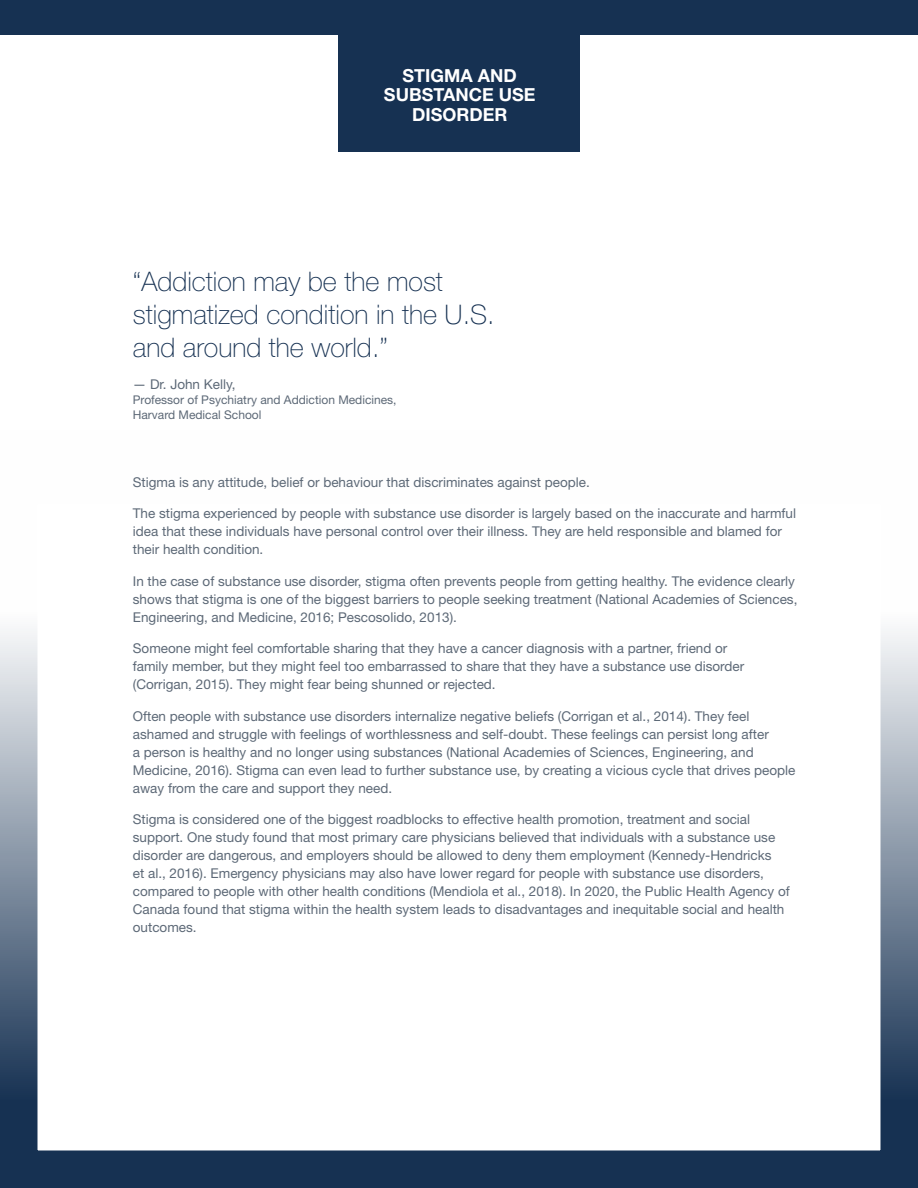
<style>
.page{position:relative;width:918px;height:1188px;background:#fff}
.page>*{position:absolute;margin:0;border:0;box-sizing:border-box;transform-origin:0 0}
.Paragraph_Text{font:100 27px/33px "Helvetica Neue LT Std";color:#163152}
.Paragraph_Text-2{font:700 18px/19.5px "Helvetica Neue LT Std";color:#fff;text-align:center}
.Paragraph_Text-3{font:13.5px/18px "Helvetica Neue LT Std";color:#5d6977}
.Paragraph_Text-4{font:12px/15px "Helvetica Neue LT Std";color:#5d6977}
</style>
<div class="page">
<div style="left:0;top:0;width:918px;height:35px;background:#163152"></div>
<svg style="left:0;top:629px;width:918px;height:559px"></svg>
<div style="left:338px;top:0;width:242px;height:151px;background:#163152"></div>
<p class="Paragraph_Text-2" style="left:384px;top:65px;width:153px">STIGMA AND<br>SUBSTANCE USE<br>DISORDER</p>
<p class="Paragraph_Text" style="left:133px;top:265px;width:363px">“Addiction may be the most stigmatized condition in the U.S. and around the world.”</p>
<p class="Paragraph_Text-3" style="left:133px;top:375px;width:104px">— Dr. John Kelly,</p>
<p class="Paragraph_Text-4" style="left:133px;top:392px;width:265px">Professor of Psychiatry and Addiction Medicines,<br>Harvard Medical School</p>
<p class="Paragraph_Text-3" style="left:133px;top:473px;width:459px">Stigma is any attitude, belief or behaviour that discriminates against people.</p>
<p class="Paragraph_Text-3" style="left:133px;top:505px;width:665px">The stigma experienced by people with substance use disorder is largely based on the inaccurate and harmful idea that these individuals have personal control over their illness. They are held responsible and blamed for their health condition.</p>
<p class="Paragraph_Text-3" style="left:133px;top:572px;width:666px">In the case of substance use disorder, stigma often prevents people from getting healthy. The evidence clearly shows that stigma is one of the biggest barriers to people seeking treatment (National Academies of Sciences,<br>Engineering, and Medicine, 2016; Pescosolido, 2013).</p>
<p class="Paragraph_Text-3" style="left:133px;top:640px;width:613px">Someone might feel comfortable sharing that they have a cancer diagnosis with a partner, friend or family member, but they might feel too embarrassed to share that they have a substance use disorder (Corrigan, 2015). They might fear being shunned or rejected.</p>
<p class="Paragraph_Text-3" style="left:133px;top:707px;width:664px">Often people with substance use disorders internalize negative beliefs (Corrigan et al., 2014). They feel ashamed and struggle with feelings of worthlessness and self-doubt. These feelings can persist long after<br>a person is healthy and no longer using substances (National Academies of Sciences, Engineering, and Medicine, 2016). Stigma can even lead to further substance use, by creating a vicious cycle that drives people away from the care and support they need.</p>
<p class="Paragraph_Text-3" style="left:133px;top:811px;width:658px">Stigma is considered one of the biggest roadblocks to effective health promotion, treatment and social support. One study found that most primary care physicians believed that individuals with a substance use disorder are dangerous, and employers should be allowed to deny them employment (Kennedy-Hendricks<br>et al., 2016). Emergency physicians may also have lower regard for people with substance use disorders, compared to people with other health conditions (Mendiola et al., 2018). In 2020, the Public Health Agency of Canada found that stigma within the health system leads to disadvantages and inequitable social and health outcomes.</p>
</div>
